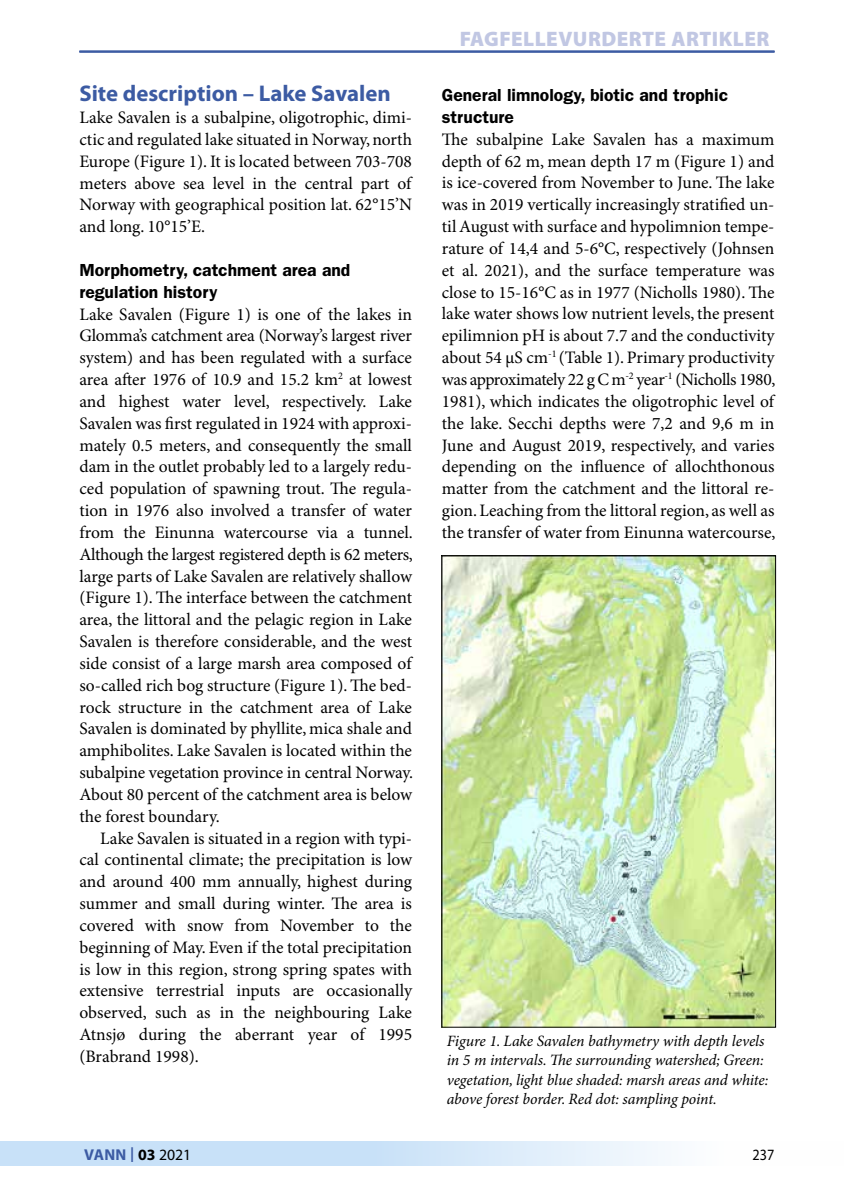
<style>
.page{position:relative;width:844px;height:1191px;background:#fff}
.page>*{position:absolute;margin:0;border:0;box-sizing:border-box;transform-origin:0 0}
.t1{font:700 22.75px "Myriad Pro";color:#3c5ba3}
.t2{font:900 21px "Myriad Pro";letter-spacing:.02em;color:#c1c7e3}
.t3{font:17.5px/21.9px "Minion Pro";letter-spacing:-.005em;color:#000;text-align:justify}
.t4{font:600 17.5px/21.9px "Franklin Gothic";color:#000}
.t5{font:italic 15.75px/19.2px "Minion Pro";letter-spacing:-.01em;color:#000}
.t6{font:700 15.75px "Myriad Pro";letter-spacing:.01em;color:#3c5ba3}
.t7{font:15.75px "Myriad Pro";color:#000;scale:.9 1}
.s1{font-weight:400;font-size:21.88px}
.s2{color:#000}
.s3{font-weight:400;color:#000}
</style>
<div class="page">
<svg style="left:1px;top:1141px;width:664px;height:25px;fill:#c8e1f8"></svg>
<svg style="left:0;top:1141px;width:1px;height:25px"></svg>
<hr style="left:79px;top:51px;width:695px;height:1px;background:#3c5ba3">
<img style="left:443px;top:557px;width:330px;height:468px">
<div style="left:441px;top:555px;width:334px;height:472px;border:1px solid #000"></div>
<h1 class="t1" style="left:79px;top:81px;width:313px">Site description – Lake Savalen</h1>
<p class="t3" style="left:79px;top:107px;width:334px">Lake Savalen is a subalpine, oligotrophic, dimi&shy;ctic and regulated lake situated in Norway, north Europe (Figure 1). It is located between 703-708 meters above sea level in the central part of Norway with geographical position lat. 62°15’N and long. 10°15’E.</p>
<p class="t4" style="left:79px;top:259px;width:272px">Morphometry, catchment area and regulation history</p>
<p class="t3" style="left:79px;top:304px;width:335px;text-align:left">Lake Savalen (Figure 1) is one of the lakes in Glomma’s catchment area (Norway’s largest river system) and has been regulated with a surface area after 1976 of 10.9 and 15.2 km<sup>2</sup> at lowest and highest water level, respectively. Lake Savalen was first regulated in 1924 with approxi&shy;mately 0.5 meters, and consequently the small dam in the outlet probably led to a largely redu&shy;ced population of spawning trout. The regula&shy;tion in 1976 also involved a transfer of water from the Einunna watercourse via a tunnel.<br>Although the largest registered depth is 62 meters, large parts of Lake Savalen are relatively shallow (Figure 1). The interface between the catchment area, the littoral and the pelagic region in Lake Savalen is therefore considerable, and the west side consist of a large marsh area composed of so-called rich bog structure (Figure 1). The bed&shy;rock structure in the catchment area of Lake Savalen is dominated by phyllite, mica shale and amphibolites. Lake Savalen is located within the subalpine vegetation province in central Norway.<br>About 80 percent of the catchment area is below the forest boundary.</p>
<p class="t3" style="left:79px;top:827px;width:334px;text-indent:21px">Lake Savalen is situated in a region with typi&shy;cal continental climate; the precipitation is low and around 400 mm annually, highest during summer and small during winter. The area is covered with snow from November to the beginning of May. Even if the total precipitation is low in this region, strong spring spates with extensive terrestrial inputs are occasionally observed, such as in the neighbouring Lake Atnsjø during the aberrant year of 1995 (Brabrand 1998).</p>
<p class="t2" style="left:459px;top:27px;width:311px">FAGFELLEVURDERTE ARTIKLER</p>
<p class="t4" style="left:441px;top:84px;width:288px">General limnology, biotic and trophic structure</p>
<p class="t3" style="left:441px;top:129px;width:335px">The subalpine Lake Savalen has a maximum depth of 62 m, mean depth 17 m (Figure 1) and is ice-covered from November to June. The lake was in 2019 vertically increasingly stratified un&shy;til August with surface and hypolimnion tempe&shy;rature of 14,4 and 5-6°C, respectively (Johnsen et al. 2021), and the surface temperature was close to 15-16°C as in 1977 (Nicholls 1980). The lake water shows low nutrient levels, the present epilimnion pH is about 7.7 and the conductivity about 54 µS cm<sup>-1</sup> (Table 1). Primary productivity was approximately 22 g C m<sup>-2</sup> year<sup>-1</sup> (Nicholls 1980, 1981), which indicates the oligotrophic level of the lake. Secchi depths were 7,2 and 9,6 m in June and August 2019, respectively, and varies depending on the influence of allochthonous matter from the catchment and the littoral re&shy;gion. Leaching from the littoral region, as well as the transfer of water from Einunna watercourse,</p>
<p class="t5" style="left:446px;top:1032px;width:323px">Figure 1. Lake Savalen bathymetry with depth levels in 5 m intervals. The surrounding watershed; Green: vegetation, light blue shaded: marsh areas and white: above forest border. Red dot: sampling point.</p>
<p class="t6" style="left:84px;top:1146px;width:109px">VANN <span class="s1">I</span> <span class="s2">03</span> <span class="s3">2021</span></p>
<p class="t7" style="left:752px;top:1146px;width:26px">237</p>
</div>
